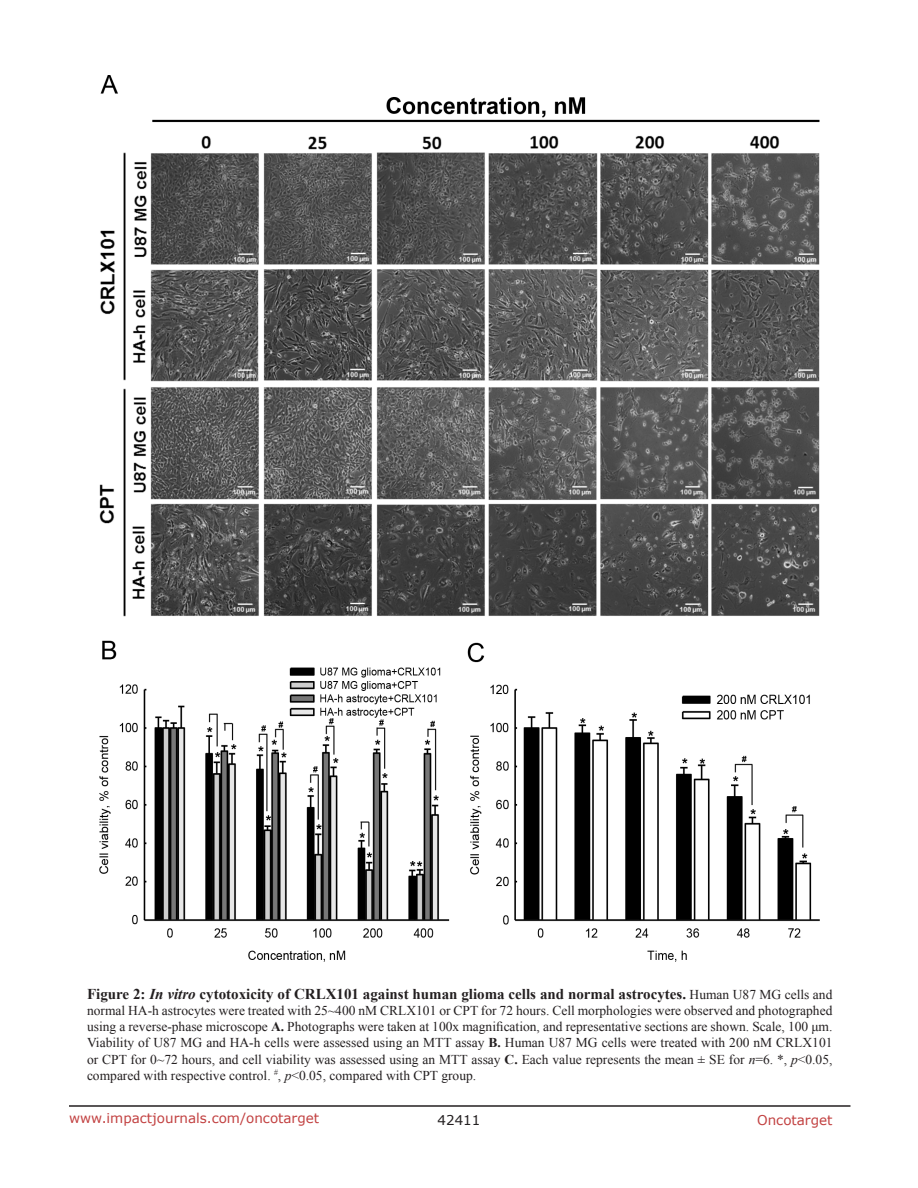
<style>
.page{position:relative;width:918px;height:1188px;background:#fff}
.page>*{position:absolute;margin:0;border:0;box-sizing:border-box;transform-origin:0 0}
.t1{font:700 15px "Times New Roman";color:#231f20}
.t2{font:13.5px/16.2px "Times New Roman";color:#231f20;text-align:justify}
.t3{font:13.5px "Verdana";color:#c24141}
.t4{font:13.5px "Verdana";color:#231f20}
.s1{font-style:italic}
.s2{font-weight:400;font-size:13.5px}
.s3{font-weight:700}
</style>
<div class="page">
<hr style="left:69px;top:1105px;width:781px;height:2px;background:#231f20">
<img style="left:100px;top:76px;width:720px;height:885px">
<p class="t1" style="left:87px;top:983px;width:747px">Figure 2: <span class="s1">In vitro</span> cytotoxicity of CRLX101 against human glioma cells and normal astrocytes. <span class="s2">Human U87 MG cells and</span></p>
<p class="t2" style="left:87px;top:1002px;width:747px">normal HA-h astrocytes were treated with 25~400 nM CRLX101 or CPT for 72 hours. Cell morphologies were observed and photographed using a reverse-phase microscope <span class="s3">A.</span> Photographs were taken at 100x magnification, and representative sections are shown. Scale, 100 μm.<br>Viability of U87 MG and HA-h cells were assessed using an MTT assay <span class="s3">B.</span> Human U87 MG cells were treated with 200 nM CRLX101 or CPT for 0~72 hours, and cell viability was assessed using an MTT assay <span class="s3">C.</span> Each value represents the mean ± SE for <span class="s1">n</span>=6. *, <span class="s1">p</span>&lt;0.05, compared with respective control. <sup>#</sup>, <span class="s1">p</span>&lt;0.05, compared with CPT group.</p>
<p class="t3" style="left:69px;top:1109px;width:252px">www.impactjournals.com/oncotarget</p>
<p class="t4" style="left:438px;top:1111px;width:44px">42411</p>
<p class="t3" style="left:757px;top:1111px;width:77px">Oncotarget</p>
</div>
